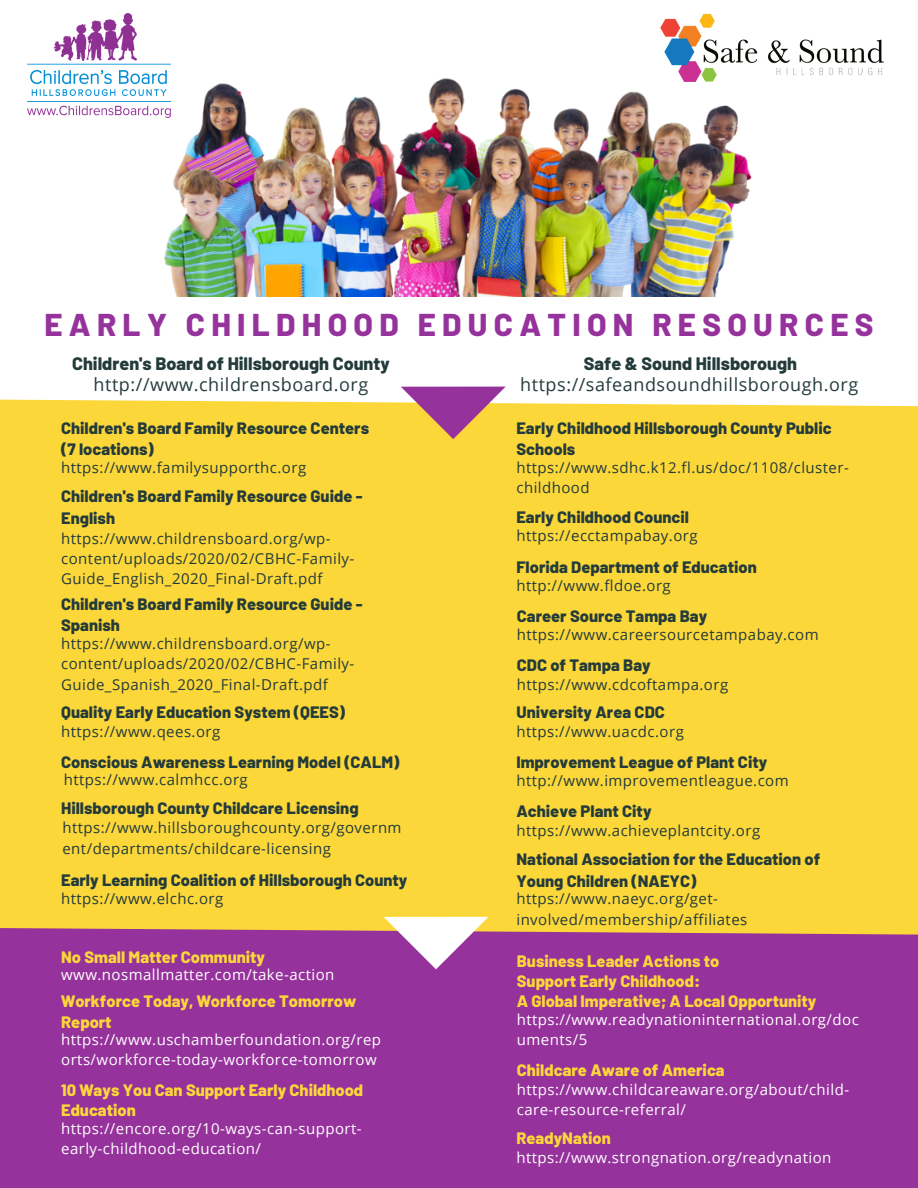
<style>
.page{position:relative;width:918px;height:1188px;background:#fcd739}
.page>*{position:absolute;margin:0;border:0;box-sizing:border-box;transform-origin:0 0}
.t1{font:800 31.5px "Barlow";letter-spacing:.2em;color:#96329c}
.t2{font:18px "Open Sans";letter-spacing:.03em;color:#243b3b}
.t3{font:800 18px "Barlow";color:#243b3b}
.t4{font:800 16.5px/21.3px "Barlow";color:#243b3b}
.t5{font:800 16.5px/20.2px "Barlow";color:#fcd739}
.t6{font:15px/20.2px "Open Sans";letter-spacing:.03em;color:#243b3b}
.t7{font:15px/20.2px "Open Sans";letter-spacing:.03em;color:#fff}
</style>
<div class="page">
<div style="left:0;top:0;width:918px;height:406px;background:#fff"></div>
<img style="left:128px;top:43px;width:661px;height:253px">
<div style="left:0;top:928px;width:918px;height:260px;background:#96329c"></div>
<svg style="left:401px;top:334px;width:105px;height:105px"></svg>
<svg style="left:384px;top:916px;width:105px;height:53px;background:#cfa0c7"></svg>
<img style="left:28px;top:14px;width:142px;height:103px">
<img style="left:651px;top:5px;width:242px;height:76px">
<h1 class="t1" style="left:44px;top:304px;width:831px">EARLY CHILDHOOD EDUCATION RESOURCES</h1>
<p class="t3" style="left:584px;top:352px;width:215px">Safe &amp; Sound Hillsborough</p>
<p class="t2" style="left:520px;top:371px;width:339px">https://safeandsoundhillsborough.org</p>
<p class="t4" style="left:61px;top:417px;width:309px">Children's Board Family Resource Centers (7 locations)</p>
<p class="t6" style="left:61px;top:457px;width:247px">https://www.familysupporthc.org</p>
<p class="t4" style="left:61px;top:485px;width:303px">Children's Board Family Resource Guide -<br>English</p>
<p class="t6" style="left:61px;top:528px;width:295px">https://www.childrensboard.org/wp&shy;content/uploads/2020/02/CBHC-Family-<br>Guide_English_2020_Final-Draft.pdf</p>
<p class="t4" style="left:61px;top:593px;width:303px">Children's Board Family Resource Guide -<br>Spanish</p>
<p class="t6" style="left:61px;top:633px;width:295px">https://www.childrensboard.org/wp&shy;content/uploads/2020/02/CBHC-Family-<br>Guide_Spanish_2020_Final-Draft.pdf</p>
<p class="t4" style="left:61px;top:701px;width:285px">Quality Early Education System (QEES)</p>
<p class="t6" style="left:61px;top:721px;width:161px">https://www.qees.org</p>
<p class="t4" style="left:61px;top:750px;width:340px">Conscious Awareness Learning Model (CALM)</p>
<p class="t6" style="left:64px;top:770px;width:186px">https://www.calmhcc.org</p>
<p class="t4" style="left:61px;top:797px;width:299px">Hillsborough County Childcare Licensing</p>
<p class="t6" style="left:62px;top:817px;width:341px">https://www.hillsboroughcounty.org/governm ent/departments/childcare-licensing</p>
<p class="t3" style="left:72px;top:352px;width:319px">Children's Board of Hillsborough County</p>
<p class="t2" style="left:94px;top:371px;width:276px">http://www.childrensboard.org</p>
<p class="t4" style="left:516px;top:417px;width:317px">Early Childhood Hillsborough County Public<br>Schools</p>
<p class="t6" style="left:516px;top:457px;width:334px">https://www.sdhc.k12.fl.us/doc/1108/cluster&shy;childhood</p>
<p class="t4" style="left:516px;top:505px;width:174px">Early Childhood Council</p>
<p class="t6" style="left:516px;top:525px;width:183px">https://ecctampabay.org</p>
<p class="t4" style="left:516px;top:556px;width:242px">Florida Department of Education</p>
<p class="t6" style="left:516px;top:575px;width:156px">http://www.fldoe.org</p>
<p class="t4" style="left:517px;top:604px;width:192px">Career Source Tampa Bay</p>
<p class="t6" style="left:517px;top:624px;width:303px">https://www.careersourcetampabay.com</p>
<p class="t4" style="left:517px;top:654px;width:136px">CDC of Tampa Bay</p>
<p class="t6" style="left:517px;top:674px;width:213px">https://www.cdcoftampa.org</p>
<p class="t4" style="left:516px;top:701px;width:150px">University Area CDC</p>
<p class="t6" style="left:516px;top:721px;width:169px">https://www.uacdc.org</p>
<p class="t4" style="left:516px;top:750px;width:252px">Improvement League of Plant City</p>
<p class="t6" style="left:516px;top:770px;width:274px">http://www.improvementleague.com</p>
<p class="t4" style="left:516px;top:800px;width:137px">Achieve Plant City</p>
<p class="t6" style="left:516px;top:820px;width:245px">https://www.achieveplantcity.org</p>
<p class="t4" style="left:516px;top:848px;width:305px">National Association for the Education of<br>Young Children (NAEYC)</p>
<p class="t6" style="left:516px;top:888px;width:232px">https://www.naeyc.org/get&shy;involved/membership/affiliates</p>
<p class="t4" style="left:61px;top:869px;width:348px">Early Learning Coalition of Hillsborough County</p>
<p class="t6" style="left:61px;top:888px;width:164px">https://www.elchc.org</p>
<p class="t5" style="left:61px;top:946px;width:205px">No Small Matter Community</p>
<p class="t7" style="left:61px;top:964px;width:275px">www.nosmallmatter.com/take-action</p>
<p class="t5" style="left:61px;top:991px;width:297px">Workforce Today, Workforce Tomorrow<br>Report</p>
<p class="t7" style="left:61px;top:1029px;width:321px">https://www.uschamberfoundation.org/rep orts/workforce-today-workforce-tomorrow</p>
<p class="t5" style="left:61px;top:1080px;width:304px">10 Ways You Can Support Early Childhood<br>Education</p>
<p class="t7" style="left:61px;top:1118px;width:302px">https://encore.org/10-ways-can-support&shy;early-childhood-education/</p>
<p class="t5" style="left:517px;top:950px;width:301px">Business Leader Actions to<br>Support Early Childhood:<br>A Global Imperative; A Local Opportunity</p>
<p class="t7" style="left:517px;top:1009px;width:344px">https://www.readynationinternational.org/doc uments/5</p>
<p class="t5" style="left:517px;top:1060px;width:209px">Childcare Aware of America</p>
<p class="t7" style="left:517px;top:1079px;width:334px">https://www.childcareaware.org/about/child&shy;care-resource-referral/</p>
<p class="t5" style="left:516px;top:1127px;width:96px">ReadyNation</p>
<p class="t7" style="left:516px;top:1147px;width:316px">https://www.strongnation.org/readynation</p>
</div>
